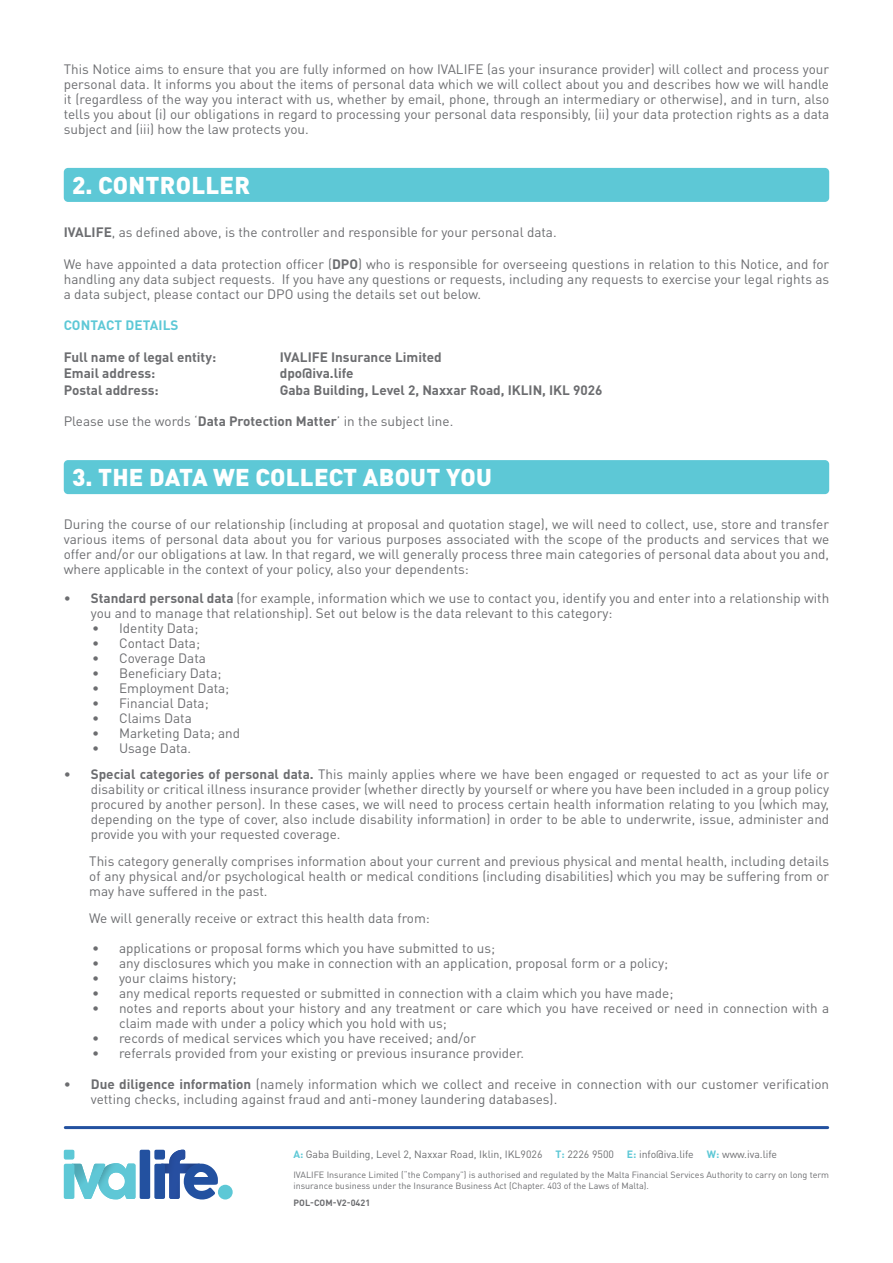
<style>
.page{position:relative;width:893px;height:1263px;background:#fff}
.page>*{position:absolute;margin:0;border:0;box-sizing:border-box;transform-origin:0 0}
.t1{font:900 24px "DIN Pro";letter-spacing:.01em;color:#fff}
.t2{font:13.5px/15px "DIN Pro";color:#6c6d70;text-align:justify}
.t3{font:700 13.5px "DIN Pro";color:#6c6d70}
.t4{font:700 13.5px "DIN Pro";letter-spacing:.01em;color:#5dc8d6}
.t5{font:10.5px "DIN Pro";color:#6c6d70}
.t6{font:9px/10.5px "DIN Pro";color:#6c6d70}
.t7{font:700 9px "DIN Pro";letter-spacing:.005em;color:#6c6d70}
.s1{font-weight:700}
.s2{font-weight:700;color:#5dc8d6}
</style>
<div class="page">
<hr style="left:65px;top:1126px;width:763px;height:3px;background:#2351a0">
<div style="left:218px;top:1185px;width:15px;height:14px;background:#5dc8d6;border-radius:50%"></div>
<svg style="left:64px;top:1150px;width:154px;height:49px"></svg>
<div style="left:64px;top:168px;width:765px;height:34px;background:#5dc8d6;border-radius:4px"></div>
<div style="left:64px;top:460px;width:765px;height:34px;background:#5dc8d6;border-radius:4px"></div>
<p class="t2" style="left:64px;top:61px;width:767px">This Notice aims to ensure that you are fully informed on how IVALIFE (as your insurance provider) will collect and process your personal data. It informs you about the items of personal data which we will collect about you and describes how we will handle it (regardless of the way you interact with us, whether by email, phone, through an intermediary or otherwise), and in turn, also tells you about (i) our obligations in regard to processing your personal data responsibly, (ii) your data protection rights as a data subject and (iii) how the law protects you.</p>
<p class="t1" style="left:72px;top:169px;width:179px">2. CONTROLLER</p>
<p class="t2" style="left:64px;top:224px;width:494px"><span class="s1">IVALIFE</span>, as defined above, is the controller and responsible for your personal data.</p>
<p class="t2" style="left:64px;top:256px;width:767px">We have appointed a data protection officer (<span class="s1">DPO</span>) who is responsible for overseeing questions in relation to this Notice, and for handling any data subject requests. If you have any questions or requests, including any requests to exercise your legal rights as a data subject, please contact our DPO using the details set out below.</p>
<p class="t4" style="left:64px;top:316px;width:116px">CONTACT DETAILS</p>
<p class="t3" style="left:64px;top:348px;width:154px">Full name of legal entity:</p>
<p class="t3" style="left:280px;top:348px;width:164px">IVALIFE Insurance Limited</p>
<p class="t3" style="left:64px;top:364px;width:93px">Email address:</p>
<p class="t3" style="left:280px;top:364px;width:75px">dpo@iva.life</p>
<p class="t3" style="left:64px;top:381px;width:96px">Postal address:</p>
<p class="t3" style="left:280px;top:381px;width:324px">Gaba Building, Level 2, Naxxar Road, IKLIN, IKL 9026</p>
<p class="t2" style="left:64px;top:413px;width:391px">Please use the words ‘<span class="s1">Data Protection Matter</span>’ in the subject line.</p>
<p class="t1" style="left:72px;top:461px;width:421px">3. THE DATA WE COLLECT ABOUT YOU</p>
<p class="t2" style="left:64px;top:516px;width:767px">During the course of our relationship (including at proposal and quotation stage), we will need to collect, use, store and transfer various items of personal data about you for various purposes associated with the scope of the products and services that we offer and/or our obligations at law. In that regard, we will generally process three main categories of personal data about you and, where applicable in the context of your policy, also your dependents:</p>
<p class="t2" style="left:91px;top:590px;width:740px;text-indent:-27px">• <span class="s1">Standard personal data</span> (for example, information which we use to contact you, identify you and enter into a relationship with you and to manage that relationship). Set out below is the data relevant to this category:</p>
<p class="t2" style="left:92px;top:620px;width:108px">• Identity Data;</p>
<p class="t2" style="left:92px;top:635px;width:109px">• Contact Data;</p>
<p class="t2" style="left:92px;top:650px;width:115px">• Coverage Data</p>
<p class="t2" style="left:92px;top:665px;width:131px">• Beneficiary Data;</p>
<p class="t2" style="left:92px;top:680px;width:139px">• Employment Data;</p>
<p class="t2" style="left:92px;top:695px;width:118px">• Financial Data;</p>
<p class="t2" style="left:92px;top:710px;width:101px">• Claims Data</p>
<p class="t2" style="left:92px;top:725px;width:150px">• Marketing Data; and</p>
<p class="t2" style="left:92px;top:740px;width:101px">• Usage Data.</p>
<p class="t2" style="left:91px;top:765px;width:740px;text-indent:-27px">• <span class="s1">Special categories of personal data.</span> This mainly applies where we have been engaged or requested to act as your life or disability or critical illness insurance provider (whether directly by yourself or where you have been included in a group policy procured by another person). In these cases, we will need to process certain health information relating to you (which may, depending on the type of cover, also include disability information) in order to be able to underwrite, issue, administer and provide you with your requested coverage.</p>
<p class="t2" style="left:89px;top:852px;width:741px">This category generally comprises information about your current and previous physical and mental health, including details of any physical and/or psychological health or medical conditions (including disabilities) which you may be suffering from or may have suffered in the past.</p>
<p class="t2" style="left:89px;top:909px;width:342px">We will generally receive or extract this health data from:</p>
<p class="t2" style="left:92px;top:939px;width:405px">• applications or proposal forms which you have submitted to us;</p>
<p class="t2" style="left:92px;top:954px;width:578px">• any disclosures which you make in connection with an application, proposal form or a policy;</p>
<p class="t2" style="left:92px;top:969px;width:146px">• your claims history;</p>
<p class="t2" style="left:92px;top:984px;width:583px">• any medical reports requested or submitted in connection with a claim which you have made;</p>
<p class="t2" style="left:119px;top:999px;width:711px;text-indent:-27px">• notes and reports about your history and any treatment or care which you have received or need in connection with a claim made with under a policy which you hold with us;</p>
<p class="t2" style="left:92px;top:1029px;width:385px">• records of medical services which you have received; and/or</p>
<p class="t2" style="left:92px;top:1044px;width:434px">• referrals provided from your existing or previous insurance provider.</p>
<p class="t2" style="left:91px;top:1076px;width:740px;text-indent:-27px">• <span class="s1">Due diligence information</span> (namely information which we collect and receive in connection with our customer verification vetting checks, including against fraud and anti-money laundering databases).</p>
<p class="t5" style="left:293px;top:1147px;width:485px"><span class="s2">A:</span> Gaba Building, Level 2, Naxxar Road, Iklin, IKL9026 <span class="s2">T:</span> 2226 9500 <span class="s2">E:</span> info@iva.life <span class="s2">W:</span> www.iva.life</p>
<p class="t6" style="left:293px;top:1169px;width:537px">IVALIFE Insurance Limited (“the Company”) is authorised and regulated by the Malta Financial Services Authority to carry on long term insurance business under the Insurance Business Act (Chapter. 403 of the Laws of Malta).</p>
<p class="t7" style="left:293px;top:1197px;width:78px">POL-COM-V2-0421</p>
</div>
